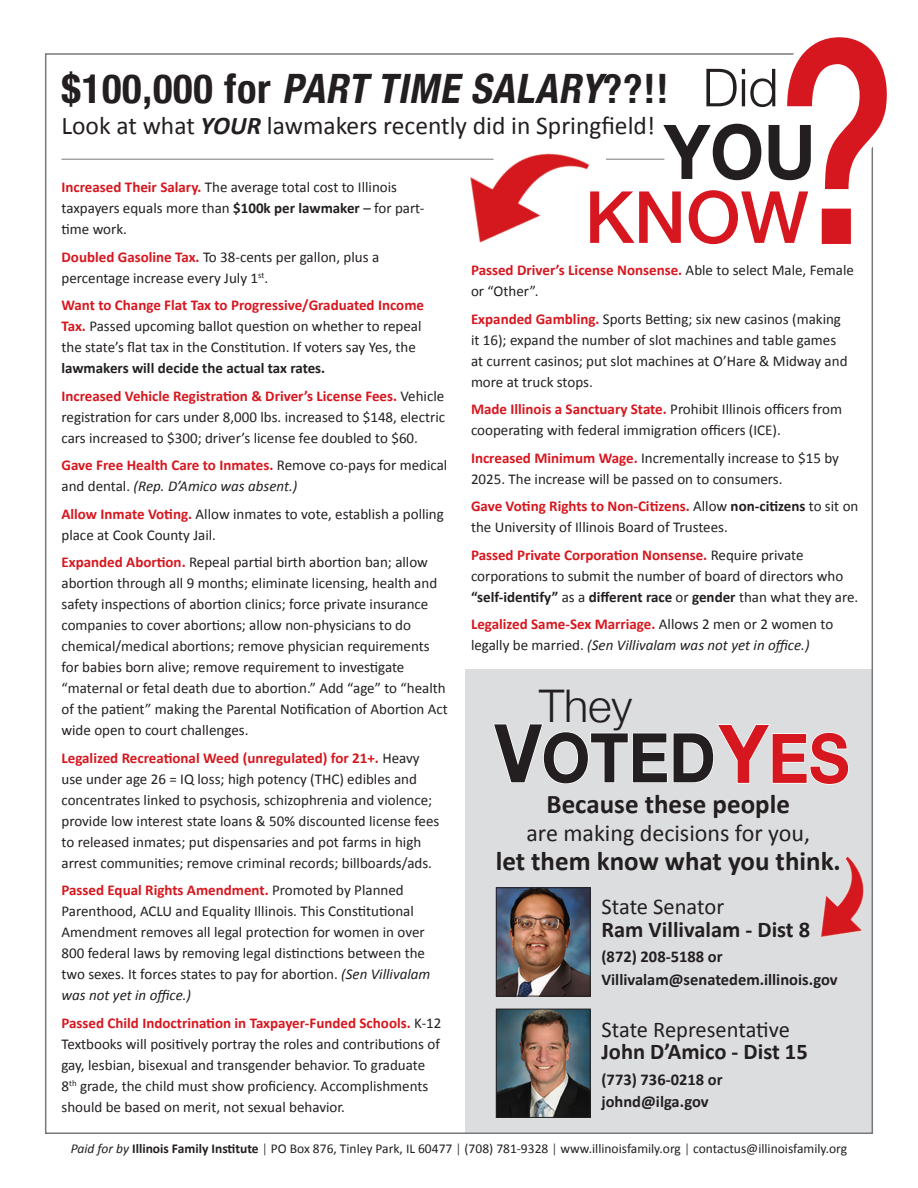
<style>
.page{position:relative;width:918px;height:1188px;background:#fff}
.page>*{position:absolute;margin:0;border:0;box-sizing:border-box;transform-origin:0 0}
.t1{font:500 282.75px "Helvetica Neue";color:#d7171f;scale:.77 1}
.t2{font:700 75.6px "Helvetica Neue";color:#231f20;scale:.92 1}
.t3{font:500 72px "Helvetica Neue";color:#d7171f}
.t4{font:700 68.4px "Helvetica Neue";color:#231f20;scale:.92 1}
.t5{font:300 52.5px "Helvetica Neue";color:#231f20}
.t6{font:300 45px "Helvetica Neue";color:#231f20}
.t7{font:700 condensed 40.5px "Helvetica Neue";letter-spacing:.02em;color:#231f20}
.t8{font:700 27px "Calibri";color:#231f20}
.t9{font:25.5px "Calibri";color:#231f20}
.t10{font:24px "Calibri";color:#231f20}
.t11{font:700 22.5px "Calibri";color:#231f20}
.t12{font:22.5px "Calibri";letter-spacing:-.01em;color:#231f20}
.t13{font:700 16.5px/22.5px "Calibri";color:#231f20}
.t14{font:15px/21px "Calibri";color:#231f20}
.t15{font:700 15px/27.5px "Calibri";color:#d7171f}
.t16{font:13.5px "Calibri";color:#231f20}
.t17{font:8.7px "Calibri";color:#231f20}
.s1{font-style:italic}
.s2{font-weight:700;font-style:italic}
.s3{font-weight:700;color:#d7171f}
.s4{font-weight:700}
.s5{font-size:15px}
.s6{color:#231f20}
.s7{font-weight:400;color:#231f20}
.s8{font-size:81px}
.s9{font-size:81px;color:#d7171f}
.s10{color:#d7171f}
.s11{font-weight:300}
</style>
<div class="page">
<div style="left:465px;top:669px;width:408px;height:465px;background:#dcdddf"></div>
<img style="left:498px;top:1011px;width:91px;height:105px">
<div style="left:496px;top:1009px;width:95px;height:109px;border:1px solid #231f20"></div>
<img style="left:498px;top:889px;width:91px;height:105px">
<div style="left:496px;top:887px;width:95px;height:109px;border:1px solid #231f20"></div>
<img style="left:821px;top:843px;width:52px;height:123px">
<svg style="left:688px;top:53px;width:185px;height:206px"></svg>
<svg style="left:493px;top:724px;width:356px;height:61px"></svg>
<img style="left:425px;top:153px;width:186px;height:90px">
<hr style="left:62px;top:159px;width:432px;height:1px;background:#76787b">
<hr style="left:606px;top:159px;width:58px;height:1px;background:#76787b">
<h1 class="t1" style="left:777px;top:-84px;width:159px">?</h1>
<h3 class="t5" style="left:703px;top:45px;width:77px">Did</h3>
<h3 class="t7" style="left:62px;top:55px;width:608px">$100,000 for <span class="s1">PART TIME SALARY</span>??!!</h3>
<h3 class="t9" style="left:62px;top:109px;width:595px">Look at what <span class="s2">YOUR</span> lawmakers recently did in Springfield!</h3>
<h2 class="t2" style="left:664px;top:93px;width:166px">YOU</h2>
<p class="t14" style="left:62px;top:177px;width:364px"><span class="s3">Increased Their Salary.</span> The average total cost to Illinois taxpayers equals more than <span class="s4">$100k per lawmaker</span> – for part&shy;time work.</p>
<p class="t14" style="left:62px;top:247px;width:319px"><span class="s3">Doubled Gasoline Tax.</span> To 38-cents per gallon, plus a percentage increase every July 1</p>
<p class="t15" style="left:62px;top:292px;width:364px">Want to Change Flat Tax to Progressive/Graduated Income</p>
<h3 class="t3" style="left:585px;top:159px;width:225px">KNOW</h3>
<p class="t14" style="left:471px;top:260px;width:384px"><span class="s3">Passed Driver’s License Nonsense.</span> Able to select Male, Female or “Other”.</p>
<p class="t14" style="left:471px;top:309px;width:378px"><span class="s3">Expanded Gambling.</span> Sports Betting; six new casinos (making it 16); expand the number of slot machines and table games at current casinos; put slot machines at O’Hare &amp; Midway and more at truck stops.</p>
<p class="t14" style="left:471px;top:399px;width:373px"><span class="s3">Made Illinois a Sanctuary State.</span> Prohibit Illinois officers from cooperating with federal immigration officers (ICE).</p>
<p class="t14" style="left:471px;top:448px;width:369px"><span class="s3">Increased Minimum Wage.</span> Incrementally increase to $15 by<br>2025. The increase will be passed on to consumers.</p>
<p class="t14" style="left:471px;top:496px;width:389px"><span class="s3">Gave Voting Rights to Non-Citizens.</span> Allow <span class="s4">non-citizens</span> to sit on the University of Illinois Board of Trustees.</p>
<p class="t14" style="left:471px;top:544px;width:389px"><span class="s3">Passed Private Corporation Nonsense.</span> Require private corporations to submit the number of board of directors who <span class="s4">“self-identify”</span> as a <span class="s4">different race</span> or <span class="s4">gender</span> than what they are.</p>
<p class="t14" style="left:471px;top:614px;width:364px"><span class="s3">Legalized Same-Sex Marriage.</span> Allows 2 men or 2 women to legally be married. <span class="s1">(Sen Villivalam was not yet in office.)</span></p>
<p class="t17" style="left:258px;top:270px;width:12px">st<span class="s5">.</span></p>
<p class="t14" style="left:62px;top:316px;width:362px"><span class="s3">Tax.</span> Passed upcoming ballot question on whether to repeal the state’s flat tax in the Constitution. If voters say Yes, the</p>
<p class="t15" style="left:62px;top:355px;width:384px"><span class="s6">lawmakers will decide the actual tax rates.<br></span>Increased Vehicle Registration &amp; Driver’s License Fees. <span class="s7">Vehicle</span></p>
<p class="t14" style="left:62px;top:406px;width:385px">registration for cars under 8,000 lbs. increased to $148, electric cars increased to $300; driver’s license fee doubled to $60.</p>
<p class="t14" style="left:62px;top:455px;width:387px"><span class="s3">Gave Free Health Care to Inmates.</span> Remove co-pays for medical and dental. <span class="s1">(Rep. D’Amico was absent.)</span></p>
<p class="t14" style="left:62px;top:503px;width:384px"><span class="s3">Allow Inmate Voting.</span> Allow inmates to vote, establish a polling place at Cook County Jail.</p>
<p class="t14" style="left:62px;top:552px;width:388px"><span class="s3">Expanded Abortion.</span> Repeal partial birth abortion ban; allow abortion through all 9 months; eliminate licensing, health and safety inspections of abortion clinics; force private insurance companies to cover abortions; allow non-physicians to do chemical/medical abortions; remove physician requirements for babies born alive; remove requirement to investigate “maternal or fetal death due to abortion.” Add “age” to “health of the patient” making the Parental Notification of Abortion Act wide open to court challenges.</p>
<p class="t14" style="left:62px;top:747px;width:379px"><span class="s3">Legalized Recreational Weed (unregulated) for 21+.</span> Heavy use under age 26 = IQ loss; high potency (THC) edibles and concentrates linked to psychosis, schizophrenia and violence; provide low interest state loans &amp; 50% discounted license fees to released inmates; put dispensaries and pot farms in high arrest communities; remove criminal records; billboards/ads.</p>
<p class="t14" style="left:62px;top:880px;width:370px"><span class="s3">Passed Equal Rights Amendment.</span> Promoted by Planned Parenthood, ACLU and Equality Illinois. This Constitutional Amendment removes all legal protection for women in over 800 federal laws by removing legal distinctions between the two sexes. It forces states to pay for abortion. <span class="s1">(Sen Villivalam was not yet in office.)</span></p>
<p class="t14" style="left:62px;top:1012px;width:381px"><span class="s3">Passed Child Indoctrination in Taxpayer-Funded Schools.</span> K-12<br>Textbooks will positively portray the roles and contributions of gay, lesbian, bisexual and transgender behavior. To graduate 8<sup>th</sup> grade, the child must show proficiency. Accomplishments should be based on merit, not sexual behavior.</p>
<h3 class="t6" style="left:539px;top:670px;width:95px">They</h3>
<h3 class="t4" style="left:495px;top:704px;width:387px"><span class="s8">V</span>OTED<span class="s9">Y</span><span class="s10">ES</span></h3>
<h3 class="t8" style="left:547px;top:786px;width:245px">Because these people</h3>
<h3 class="t10" style="left:526px;top:818px;width:285px">are making decisions for you,</h3>
<h3 class="t8" style="left:496px;top:843px;width:347px">let them know what you think.</h3>
<h3 class="t12" style="left:602px;top:892px;width:124px">State Senator</h3>
<h3 class="t11" style="left:602px;top:915px;width:210px">Ram Villivalam - Dist 8</h3>
<p class="t13" style="left:602px;top:946px;width:238px">(872) 208-5188 or<br>Villivalam@senatedem.illinois.gov</p>
<h3 class="t12" style="left:602px;top:1015px;width:190px">State Representative</h3>
<h3 class="t11" style="left:602px;top:1037px;width:208px">John D’Amico - Dist 15</h3>
<p class="t13" style="left:602px;top:1068px;width:123px">(773) 736-0218 or johnd@ilga.gov</p>
<p class="t16" style="left:71px;top:1140px;width:778px"><span class="s1">Paid for by</span> <span class="s4">Illinois Family Institute</span> <span class="s11">|</span> PO Box 876, Tinley Park, IL 60477 <span class="s11">|</span> (708) 781-9328 <span class="s11">|</span> www.illinoisfamily.org <span class="s11">|</span> contactus@illinoisfamily.org</p>
</div>
